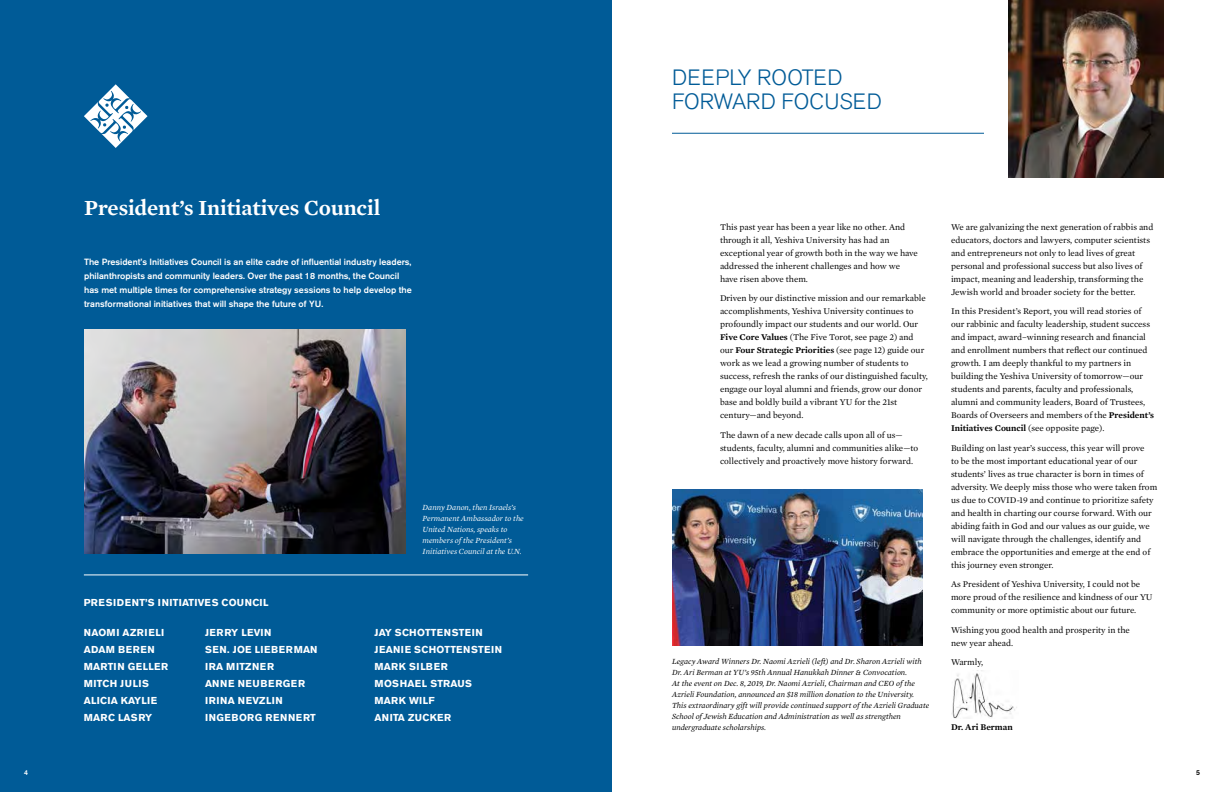
<style>
.page{position:relative;width:1224px;height:792px;background:#fff}
.page>*{position:absolute;margin:0;border:0;box-sizing:border-box;transform-origin:0 0}
.t1{font:600 22px "Mercury Text G1";letter-spacing:-.005em;color:#fff}
.t2{font:300 22px/24px "Akzidenz Grotesk BE";letter-spacing:.01em;color:#005b97}
.t3{font:700 10px/17px "Akzidenz Grotesk BE";letter-spacing:.02em;color:#fff}
.t4{font:700 10px/17px "Akzidenz Grotesk BE";letter-spacing:.06em;color:#fff}
.t5{font:700 10px "Akzidenz Grotesk BE";letter-spacing:.04em;color:#fff}
.t6{font:9px/13px "Mercury Text G1";color:#000}
.t7{font:500 9px/14px "Akzidenz Grotesk BE";color:#fff}
.t8{font:600 9px "Mercury Text G1";color:#000}
.t9{font:italic 8px/11px "Mercury Text G1";color:#000}
.t10{font:italic 8px/11px "Mercury Text G1";color:#fff}
.t11{font:500 7px "Akzidenz Grotesk BE";color:#000}
.t12{font:500 7px "Akzidenz Grotesk BE";color:#fff}
.s1{font-weight:600}
</style>
<div class="page">
<img style="left:952px;top:673px;width:65px;height:46px">
<img style="left:1008px;top:0;width:156px;height:178px">
<hr style="left:672px;top:133px;width:312px;height:1px;background:#005b97">
<img style="left:672px;top:490px;width:251px;height:156px">
<div style="left:0;top:0;width:612px;height:792px;background:#005b97"></div>
<svg style="left:84px;top:84px;width:64px;height:64px"></svg>
<hr style="left:84px;top:575px;width:444px;height:1px;background:#fff">
<img style="left:84px;top:329px;width:322px;height:225px">
<h1 class="t1" style="left:84px;top:194px;width:298px">President’s Initiatives Council</h1>
<p class="t7" style="left:84px;top:255px;width:329px">The President’s Initiatives Council is an elite cadre of influential industry leaders, philanthropists and community leaders. Over the past 18 months, the Council has met multiple times for comprehensive strategy sessions to help develop the transformational initiatives that will shape the future of YU.</p>
<p class="t12" style="left:24px;top:768px;width:5px">4</p>
<p class="t5" style="left:84px;top:597px;width:186px">PRESIDENT’S INITIATIVES COUNCIL</p>
<p class="t10" style="left:423px;top:501px;width:103px">Danny Danon, then Israels’s<br>Permanent Ambassador to the<br>United Nations, speaks to members of the President’s<br>Initiatives Council at the U.N.</p>
<p class="t3" style="left:84px;top:625px;width:86px">NAOMI AZRIELI<br>ADAM BEREN<br>MARTIN GELLER<br>MITCH JULIS<br>ALICIA KAYLIE<br>MARC LASRY</p>
<p class="t4" style="left:205px;top:625px;width:114px">JERRY LEVIN<br>SEN. JOE LIEBERMAN<br>IRA MITZNER<br>ANNE NEUBERGER<br>IRINA NEVZLIN<br>INGEBORG RENNERT</p>
<p class="t3" style="left:375px;top:625px;width:129px">JAY SCHOTTENSTEIN<br>JEANIE SCHOTTENSTEIN<br>MARK SILBER<br>MOSHAEL STRAUS<br>MARK WILF<br>ANITA ZUCKER</p>
<h1 class="t2" style="left:672px;top:66px;width:212px">DEEPLY ROOTED<br>FORWARD FOCUSED</h1>
<p class="t6" style="left:720px;top:220px;width:199px">This past year has been a year like no other. And through it all, Yeshiva University has had an exceptional year of growth both in the way we have addressed the inherent challenges and how we have risen above them.</p>
<p class="t6" style="left:720px;top:292px;width:209px">Driven by our distinctive mission and our remarkable accomplishments, Yeshiva University continues to profoundly impact our students and our world. Our <span class="s1">Five Core Values</span> (The Five Torot, see page 2) and our <span class="s1">Four Strategic Priorities</span> (see page 12) guide our work as we lead a growing number of students to success, refresh the ranks of our distinguished faculty, engage our loyal alumni and friends, grow our donor base and boldly build a vibrant YU for the 21st century—and beyond.</p>
<p class="t6" style="left:720px;top:428px;width:200px">The dawn of a new decade calls upon all of us— students, faculty, alumni and communities alike—to collectively and proactively move history forward.</p>
<p class="t9" style="left:672px;top:656px;width:259px">Legacy Award Winners Dr. Naomi Azrieli (left) and Dr. Sharon Azrieli with Dr. Ari Berman at YU’s 95th Annual Hanukkah Dinner &amp; Convocation.<br>At the event on Dec. 8, 2019, Dr. Naomi Azrieli, Chairman and CEO of the Azrieli Foundation, announced an $18 million donation to the University.<br>This extraordinary gift will provide continued support of the Azrieli Graduate School of Jewish Education and Administration as well as strengthen undergraduate scholarships.</p>
<p class="t6" style="left:951px;top:220px;width:204px">We are galvanizing the next generation of rabbis and educators, doctors and lawyers, computer scientists and entrepreneurs not only to lead lives of great personal and professional success but also lives of impact, meaning and leadership, transforming the Jewish world and broader society for the better.</p>
<p class="t6" style="left:951px;top:305px;width:205px">In this President’s Report, you will read stories of our rabbinic and faculty leadership, student success and impact, award–winning research and financial and enrollment numbers that reflect our continued growth. I am deeply thankful to my partners in building the Yeshiva University of tomorrow—our students and parents, faculty and professionals, alumni and community leaders, Board of Trustees, Boards of Overseers and members of the <span class="s1">President’s Initiatives Council</span> (see opposite page).</p>
<p class="t6" style="left:951px;top:441px;width:208px">Building on last year’s success, this year will prove<br>to be the most important educational year of our students’ lives as true character is born in times of adversity. We deeply miss those who were taken from us due to COVID-19 and continue to prioritize safety and health in charting our course forward. With our abiding faith in God and our values as our guide, we will navigate through the challenges, identify and embrace the opportunities and emerge at the end of this journey even stronger.</p>
<p class="t6" style="left:951px;top:578px;width:203px">As President of Yeshiva University, I could not be more proud of the resilience and kindness of our YU community or more optimistic about our future.</p>
<p class="t6" style="left:951px;top:623px;width:180px">Wishing you good health and prosperity in the new year ahead.</p>
<p class="t6" style="left:951px;top:656px;width:34px">Warmly,</p>
<p class="t8" style="left:951px;top:722px;width:63px">Dr. Ari Berman</p>
<p class="t11" style="left:1196px;top:768px;width:5px">5</p>
</div>
